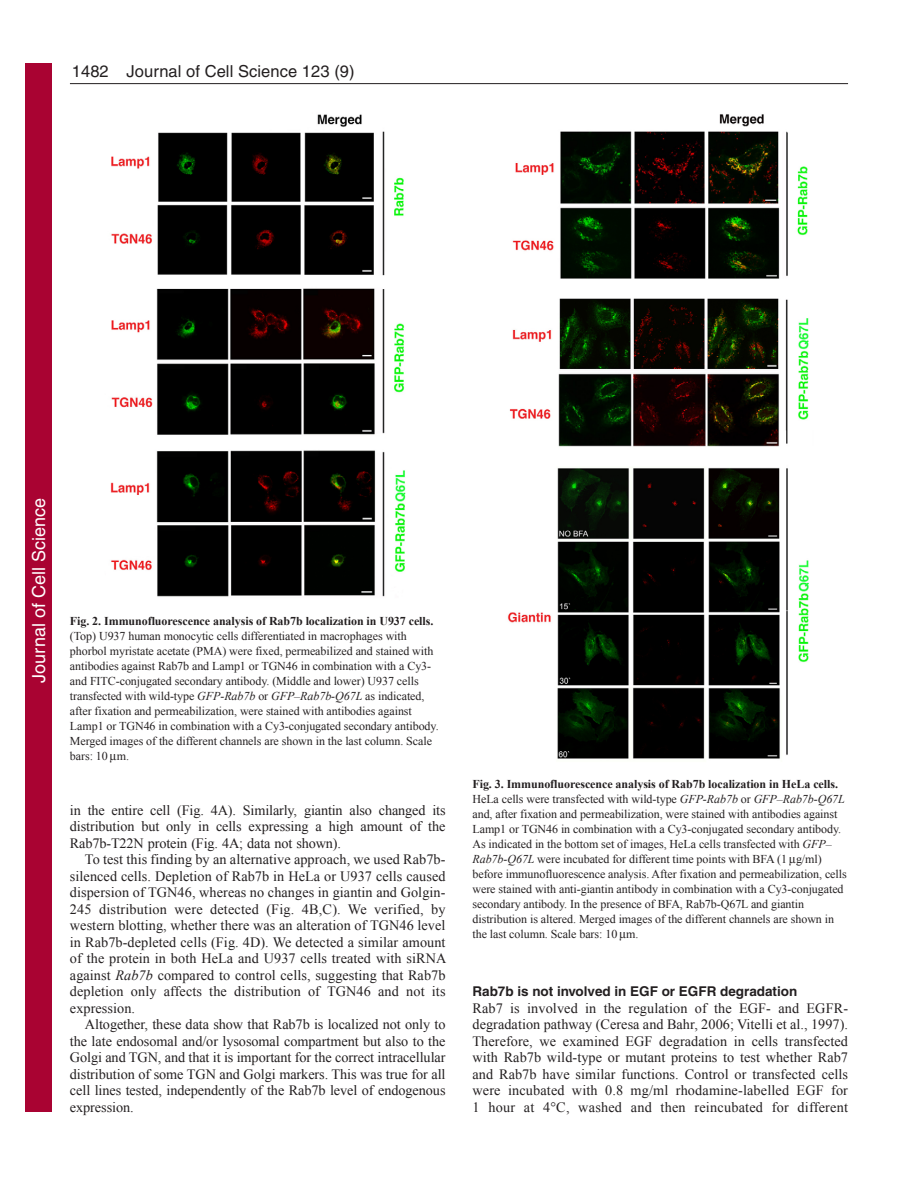
<style>
.page{position:relative;width:918px;height:1188px;background:#fff}
.page>*{position:absolute;margin:0;border:0;box-sizing:border-box;transform-origin:0 0}
.t1{font:18px "Helvetica";color:#fff}
.t2{font:16.5px "Helvetica";letter-spacing:.005em;color:#231f20}
.t3{font:14.25px/16.5px "Times New Roman";letter-spacing:-.005em;color:#231f20;text-align:justify}
.t4{font:700 13.5px "Helvetica";color:#231f20}
.t5{font:12px/15px "Times New Roman";letter-spacing:-.005em;color:#231f20}
.t6{font:700 12px "Times New Roman";letter-spacing:-.005em;color:#231f20}
.s1{font-style:italic}
.s2{font-weight:700}
</style>
<div class="page">
<hr style="left:70px;top:83px;width:778px;height:1px;background:#231f20">
<img style="left:110px;top:114px;width:296px;height:483px">
<img style="left:507px;top:114px;width:302px;height:645px">
<div style="left:26px;top:64px;width:26px;height:1048px;background:#a90332"></div>
<p class="t2" style="left:72px;top:65px;width:284px">1482 Journal of Cell Science 123 (9)</p>
<p class="t1" style="left:28px;top:683px;width:186px;rotate:-90deg">Journal of Cell Science</p>
<p class="t6" style="left:70px;top:614px;width:365px">Fig. 2. Immunofluorescence analysis of Rab7b localization in U937 cells.</p>
<p class="t5" style="left:70px;top:628px;width:370px">(Top) U937 human monocytic cells differentiated in macrophages with phorbol myristate acetate (PMA) were fixed, permeabilized and stained with antibodies against Rab7b and Lamp1 or TGN46 in combination with a Cy3- and FITC-conjugated secondary antibody. (Middle and lower) U937 cells transfected with wild-type <span class="s1">GFP-Rab7b</span> or <span class="s1">GFP–Rab7b-Q67L</span> as indicated, after fixation and permeabilization, were stained with antibodies against Lamp1 or TGN46 in combination with a Cy3-conjugated secondary antibody.<br>Merged images of the different channels are shown in the last column. Scale bars: 10 m.</p>
<p class="t3" style="left:70px;top:801px;width:377px">in the entire cell (Fig. 4A). Similarly, giantin also changed its distribution but only in cells expressing a high amount of the Rab7b-T22N protein (Fig. 4A; data not shown).</p>
<p class="t3" style="left:70px;top:851px;width:378px;text-indent:15px">To test this finding by an alternative approach, we used Rab7b&shy;silenced cells. Depletion of Rab7b in HeLa or U937 cells caused dispersion of TGN46, whereas no changes in giantin and Golgin-245 distribution were detected (Fig. 4B,C). We verified, by western blotting, whether there was an alteration of TGN46 level in Rab7b-depleted cells (Fig. 4D). We detected a similar amount of the protein in both HeLa and U937 cells treated with siRNA against <span class="s1">Rab7b</span> compared to control cells, suggesting that Rab7b depletion only affects the distribution of TGN46 and not its expression.</p>
<p class="t3" style="left:70px;top:1016px;width:377px;text-indent:15px">Altogether, these data show that Rab7b is localized not only to the late endosomal and/or lysosomal compartment but also to the Golgi and TGN, and that it is important for the correct intracellular distribution of some TGN and Golgi markers. This was true for all cell lines tested, independently of the Rab7b level of endogenous expression.</p>
<p class="t5" style="left:472px;top:777px;width:376px"><span class="s2">Fig. 3. Immunofluorescence analysis of Rab7b localization in HeLa cells.<br></span>HeLa cells were transfected with wild-type <span class="s1">GFP-Rab7b</span> or <span class="s1">GFP–Rab7b-Q67L </span>and, after fixation and permeabilization, were stained with antibodies against Lamp1 or TGN46 in combination with a Cy3-conjugated secondary antibody.<br>As indicated in the bottom set of images, HeLa cells transfected with <span class="s1">GFP– Rab7b-Q67L</span> were incubated for different time points with BFA (1 g/ml) before immunofluorescence analysis. After fixation and permeabilization, cells were stained with anti-giantin antibody in combination with a Cy3-conjugated secondary antibody. In the presence of BFA, Rab7b-Q67L and giantin distribution is altered. Merged images of the different channels are shown in the last column. Scale bars: 10 m.</p>
<p class="t4" style="left:473px;top:986px;width:326px">Rab7b is not involved in EGF or EGFR degradation</p>
<p class="t3" style="left:473px;top:999px;width:377px">Rab7 is involved in the regulation of the EGF- and EGFR&shy;degradation pathway (Ceresa and Bahr, 2006; Vitelli et al., 1997).<br>Therefore, we examined EGF degradation in cells transfected with Rab7b wild-type or mutant proteins to test whether Rab7 and Rab7b have similar functions. Control or transfected cells were incubated with 0.8 mg/ml rhodamine-labelled EGF for 1 hour at 4°C, washed and then reincubated for different</p>
</div>
